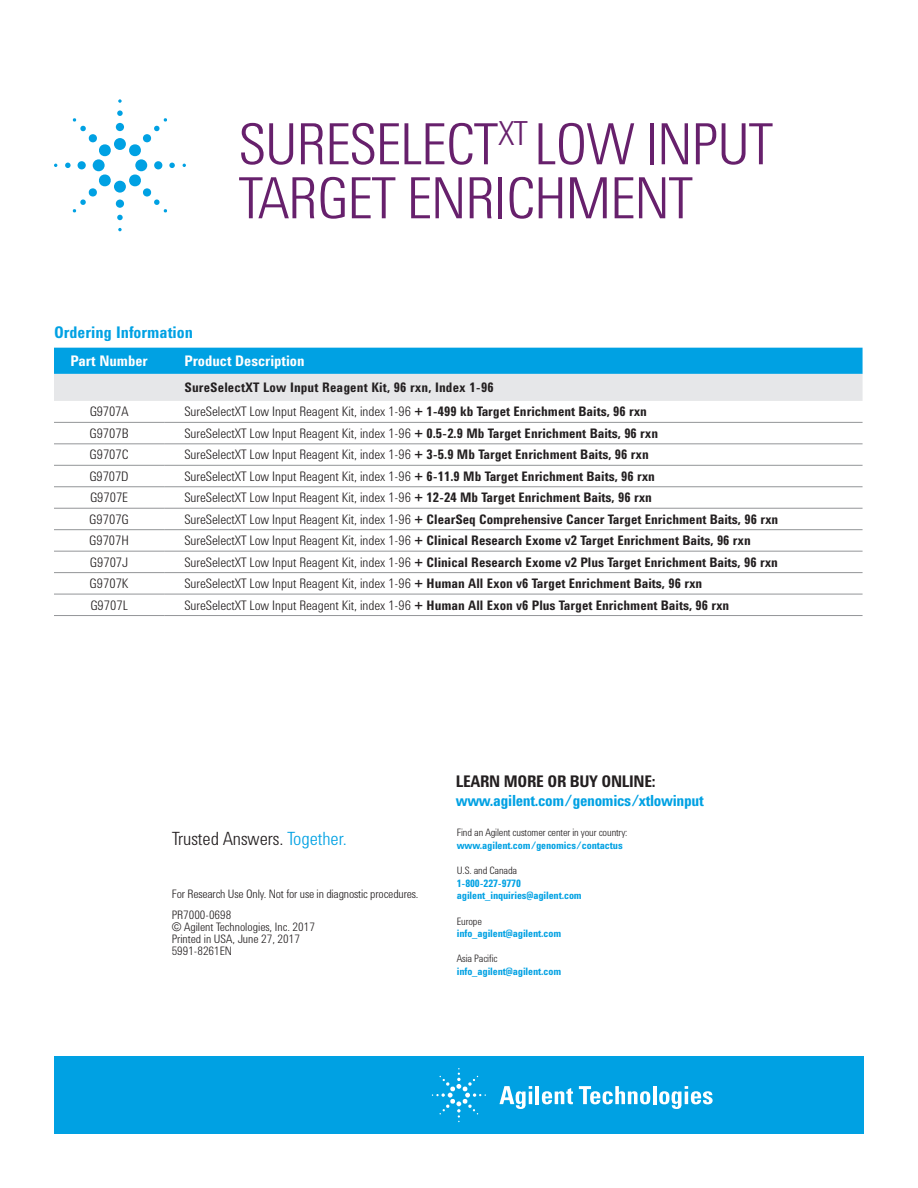
<style>
.page{position:relative;width:918px;height:1188px;background:#fff}
.page>*{position:absolute;margin:0;border:0;box-sizing:border-box;transform-origin:0 0}
.t1{font:300 58.5px/54px "Agilent Condensed CFF";letter-spacing:-.015em;color:#67206c}
.t2{font:300 18.75px "Agilent Condensed CFF";color:#231f20}
.Body{font:700 16.5px "Agilent Condensed CFF";letter-spacing:-.02em;color:#231f20}
.Subheadings{font:700 16.5px "Agilent Condensed CFF";color:#00a1e3}
.Body-2{font:700 15.75px "Agilent Condensed CFF";letter-spacing:-.02em;color:#00a1e3}
.Copy{font:700 15px "Agilent Condensed CFF";color:#fff}
.Copy-2{font:700 13.5px "Agilent Condensed CFF";color:#231f20}
.Copy-3{font:300 13.5px "Agilent Condensed CFF";color:#231f20}
.t3{font:300 12px "Agilent Condensed CFF";color:#231f20}
.Body-3{font:300 10.5px/12.6px "Agilent Condensed CFF";letter-spacing:-.01em;color:#231f20}
.Body-4{font:700 10.5px "Agilent Condensed CFF";letter-spacing:-.01em;color:#00a1e3}
.s1{font-weight:700}
.s2{font-weight:300}
.s3{color:#00a1e3}
.s4{font-weight:700;color:#00a1e3}
</style>
<div class="page">
<div style="left:54px;top:1056px;width:810px;height:78px;background:#00a1e3"></div>
<svg style="left:499px;top:1086px;width:33px;height:23px"></svg>
<hr style="left:536px;top:1086px;width:3px;height:18px;background:#fff">
<svg style="left:542px;top:1088px;width:31px;height:16px"></svg>
<svg style="left:579px;top:1086px;width:71px;height:18px"></svg>
<hr style="left:653px;top:1086px;width:4px;height:18px;background:#fff">
<svg style="left:659px;top:1086px;width:54px;height:23px"></svg>
<svg style="left:432px;top:1068px;width:54px;height:54px"></svg>
<svg style="left:54px;top:348px;width:809px;height:53px;background:#75c4e6"></svg>
<hr style="left:54px;top:422px;width:110px;height:1px;background:#939598">
<hr style="left:164px;top:422px;width:699px;height:1px;background:#939598">
<hr style="left:54px;top:444px;width:110px;height:1px;background:#939598">
<hr style="left:164px;top:444px;width:699px;height:1px;background:#939598">
<hr style="left:54px;top:465px;width:110px;height:1px;background:#939598">
<hr style="left:164px;top:465px;width:699px;height:1px;background:#939598">
<hr style="left:54px;top:487px;width:110px;height:1px;background:#939598">
<hr style="left:164px;top:487px;width:699px;height:1px;background:#939598">
<hr style="left:54px;top:508px;width:110px;height:1px;background:#939598">
<hr style="left:164px;top:508px;width:699px;height:1px;background:#939598">
<hr style="left:54px;top:529px;width:110px;height:1px;background:#939598">
<hr style="left:164px;top:529px;width:699px;height:1px;background:#939598">
<hr style="left:54px;top:551px;width:110px;height:1px;background:#939598">
<hr style="left:164px;top:551px;width:699px;height:1px;background:#939598">
<hr style="left:54px;top:572px;width:110px;height:1px;background:#939598">
<hr style="left:164px;top:572px;width:699px;height:1px;background:#939598">
<hr style="left:54px;top:594px;width:110px;height:1px;background:#939598">
<hr style="left:164px;top:594px;width:699px;height:1px;background:#939598">
<hr style="left:54px;top:615px;width:110px;height:1px;background:#939598">
<hr style="left:164px;top:615px;width:699px;height:1px;background:#939598">
<svg style="left:114px;top:138px;width:12px;height:12px"></svg>
<svg style="left:118px;top:99px;width:4px;height:4px"></svg>
<div style="left:135px;top:159px;width:12px;height:12px;background:#00a1e3;border-radius:50%"></div>
<div style="left:154px;top:161px;width:8px;height:8px;background:#00a1e3;border-radius:50%"></div>
<svg style="left:169px;top:163px;width:6px;height:5px"></svg>
<div style="left:114px;top:181px;width:12px;height:12px;background:#00a1e3;border-radius:50%"></div>
<svg style="left:118px;top:228px;width:4px;height:3px"></svg>
<div style="left:93px;top:159px;width:12px;height:12px;background:#00a1e3;border-radius:50%"></div>
<div style="left:78px;top:161px;width:8px;height:8px;background:#00a1e3;border-radius:50%"></div>
<svg style="left:65px;top:163px;width:6px;height:5px"></svg>
<svg style="left:117px;top:110px;width:50px;height:47px"></svg>
<svg style="left:117px;top:174px;width:50px;height:46px"></svg>
<svg style="left:73px;top:174px;width:38px;height:39px"></svg>
<svg style="left:73px;top:118px;width:38px;height:39px"></svg>
<p class="t1" style="left:239px;top:112px;width:535px">SURESELECT<sup>XT</sup> LOW INPUT<br>TARGET ENRICHMENT</p>
<p class="Subheadings" style="left:54px;top:320px;width:140px">Ordering Information</p>
<p class="Copy" style="left:70px;top:350px;width:79px">Part Number</p>
<p class="Copy" style="left:184px;top:350px;width:122px">Product Description</p>
<p class="Copy-2" style="left:184px;top:377px;width:311px">SureSelectXT Low Input Reagent Kit, 96 rxn, Index 1-96</p>
<p class="Copy-3" style="left:90px;top:402px;width:40px">G9707A</p>
<p class="Copy-3" style="left:184px;top:402px;width:464px">SureSelectXT Low Input Reagent Kit, index 1-96 <span class="s1">+ 1-499 kb Target Enrichment Baits, 96 rxn</span></p>
<p class="Copy-3" style="left:89px;top:423px;width:41px">G9707B</p>
<p class="Copy-3" style="left:184px;top:423px;width:475px">SureSelectXT Low Input Reagent Kit, index 1-96 <span class="s1">+ 0.5-2.9 Mb Target Enrichment Baits, 96 rxn</span></p>
<p class="Copy-3" style="left:90px;top:444px;width:41px">G9707C</p>
<p class="Copy-3" style="left:184px;top:444px;width:466px">SureSelectXT Low Input Reagent Kit, index 1-96 <span class="s1">+ 3-5.9 Mb Target Enrichment Baits, 96 rxn</span></p>
<p class="Copy-3" style="left:89px;top:466px;width:41px">G9707D</p>
<p class="Copy-3" style="left:184px;top:466px;width:472px">SureSelectXT Low Input Reagent Kit, index 1-96 <span class="s1">+ 6-11.9 Mb Target Enrichment Baits, 96 rxn</span></p>
<p class="Copy-3" style="left:90px;top:487px;width:40px">G9707E</p>
<p class="Copy-3" style="left:184px;top:487px;width:469px">SureSelectXT Low Input Reagent Kit, index 1-96 <span class="s1">+ 12-24 Mb Target Enrichment Baits, 96 rxn</span></p>
<p class="Copy-3" style="left:89px;top:509px;width:41px">G9707G</p>
<p class="Copy-2" style="left:184px;top:509px;width:595px"><span class="s2">SureSelectXT Low Input Reagent Kit, index 1-96</span> + ClearSeq Comprehensive Cancer Target Enrichment Baits, 96 rxn</p>
<p class="Copy-3" style="left:89px;top:530px;width:41px">G9707H</p>
<p class="Copy-2" style="left:184px;top:530px;width:568px"><span class="s2">SureSelectXT Low Input Reagent Kit, index 1-96</span> + Clinical Research Exome v2 Target Enrichment Baits, 96 rxn</p>
<p class="Copy-3" style="left:90px;top:552px;width:40px">G9707J</p>
<p class="Copy-2" style="left:184px;top:552px;width:595px"><span class="s2">SureSelectXT Low Input Reagent Kit, index 1-96</span> + Clinical Research Exome v2 Plus Target Enrichment Baits, 96 rxn</p>
<p class="Copy-3" style="left:90px;top:573px;width:40px">G9707K</p>
<p class="Copy-2" style="left:184px;top:573px;width:519px"><span class="s2">SureSelectXT Low Input Reagent Kit, index 1-96</span> + Human All Exon v6 Target Enrichment Baits, 96 rxn</p>
<p class="Copy-3" style="left:90px;top:595px;width:39px">G9707L</p>
<p class="Copy-2" style="left:184px;top:595px;width:546px"><span class="s2">SureSelectXT Low Input Reagent Kit, index 1-96</span> + Human All Exon v6 Plus Target Enrichment Baits, 96 rxn</p>
<p class="t2" style="left:172px;top:825px;width:176px">Trusted Answers. <span class="s3">Together.</span></p>
<p class="t3" style="left:172px;top:885px;width:248px">For Research Use Only. Not for use in diagnostic procedures.</p>
<p class="t3" style="left:172px;top:905px;width:61px">PR7000-0698</p>
<p class="t3" style="left:172px;top:917px;width:145px">© Agilent Technologies, Inc. 2017</p>
<p class="t3" style="left:172px;top:929px;width:130px">Printed in USA, June 27, 2017</p>
<p class="t3" style="left:172px;top:941px;width:62px">5991-8261EN</p>
<p class="Body" style="left:456px;top:769px;width:201px">LEARN MORE OR BUY ONLINE:</p>
<p class="Body-2" style="left:456px;top:789px;width:249px">www.agilent.com/genomics/xtlowinput</p>
<p class="Body-3" style="left:457px;top:826px;width:172px">Find an Agilent customer center in your country: <span class="s4">www.agilent.com/genomics/contactus</span></p>
<p class="Body-3" style="left:457px;top:863px;width:62px">U.S. and Canada</p>
<p class="Body-4" style="left:457px;top:875px;width:66px">1-800-227-9770</p>
<p class="Body-4" style="left:457px;top:888px;width:127px">agilent_inquiries@agilent.com</p>
<p class="Body-3" style="left:457px;top:914px;width:27px">Europe</p>
<p class="Body-4" style="left:457px;top:926px;width:106px">info_agilent@agilent.com</p>
<p class="Body-3" style="left:457px;top:952px;width:42px">Asia Pacific</p>
<p class="Body-4" style="left:457px;top:963px;width:106px">info_agilent@agilent.com</p>
</div>
